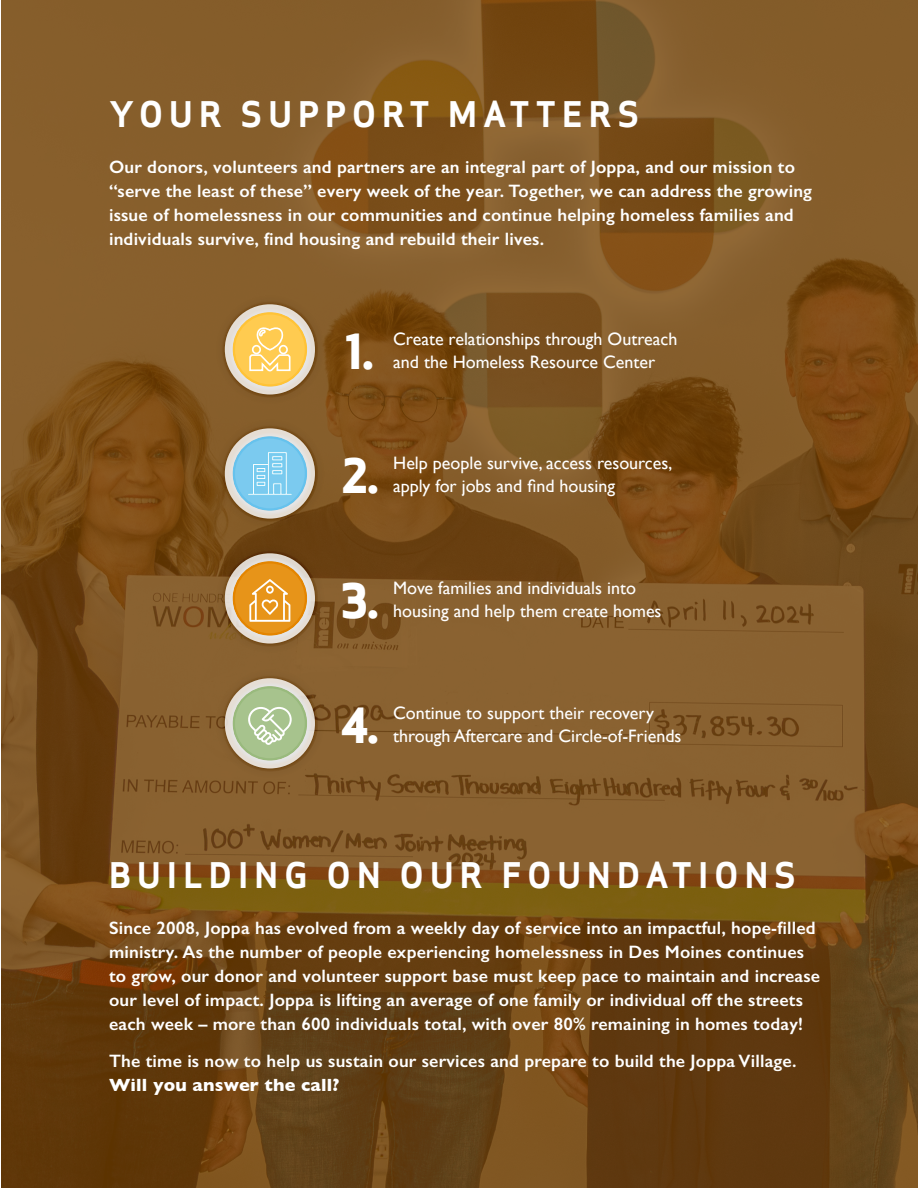
<style>
.page{position:relative;width:918px;height:1188px;background:#fff}
.page>*{position:absolute;margin:0;border:0;box-sizing:border-box;transform-origin:0 0}
.Body_Copy{font:46.2px "Apex Sans H Extra Bold Caps";color:#fff}
.t1{font:700 34.5px "Apex Sans";letter-spacing:.18em;color:#fff}
.t2{font:600 18px/24px "Gill Sans";letter-spacing:.01em;color:#fff}
.t3{font:18px "Gill Sans";color:#fff}
.s1{font-weight:700}
</style>
<div class="page">
<img style="left:2px;top:0;width:916px;height:1188px">
<div style="left:215px;top:295px;width:110px;height:109px;background:#855d2b;border-radius:50%"></div>
<svg style="left:221px;top:301px;width:97px;height:97px"></svg>
<svg style="left:215px;top:419px;width:110px;height:109px"></svg>
<svg style="left:215px;top:544px;width:110px;height:109px"></svg>
<svg style="left:215px;top:669px;width:110px;height:109px"></svg>
<svg style="left:221px;top:425px;width:97px;height:97px;background:#95a9a7"></svg>
<svg style="left:221px;top:550px;width:97px;height:97px;background:#c2914d"></svg>
<svg style="left:221px;top:675px;width:97px;height:97px;background:#acaa82"></svg>
<p class="t1" style="left:109px;top:92px;width:531px">YOUR SUPPORT MATTERS</p>
<p class="t2" style="left:109px;top:155px;width:705px">Our donors, volunteers and partners are an integral part of Joppa, and our mission to “serve the least of these” every week of the year. Together, we can address the growing issue of homelessness in our communities and continue helping homeless families and individuals survive, find housing and rebuild their lives.</p>
<p class="Body_Copy" style="left:346px;top:322px;width:30px">1.</p>
<p class="t3" style="left:393px;top:328px;width:286px">Create relationships through Outreach</p>
<p class="t3" style="left:393px;top:351px;width:264px">and the Homeless Resource Center</p>
<p class="Body_Copy" style="left:341px;top:446px;width:39px">2.</p>
<p class="t3" style="left:393px;top:452px;width:281px">Help people survive, access resources,</p>
<p class="t3" style="left:393px;top:475px;width:223px">apply for jobs and find housing</p>
<p class="Body_Copy" style="left:341px;top:571px;width:39px">3.</p>
<p class="t3" style="left:393px;top:577px;width:244px">Move families and individuals into</p>
<p class="t3" style="left:393px;top:600px;width:270px">housing and help them create homes</p>
<p class="Body_Copy" style="left:341px;top:696px;width:39px">4.</p>
<p class="t3" style="left:393px;top:702px;width:262px">Continue to support their recovery</p>
<p class="t3" style="left:393px;top:725px;width:290px">through Aftercare and Circle-of-Friends</p>
<p class="t1" style="left:109px;top:853px;width:688px">BUILDING ON OUR FOUNDATIONS</p>
<p class="t2" style="left:109px;top:916px;width:713px">Since 2008, Joppa has evolved from a weekly day of service into an impactful, hope-filled ministry. As the number of people experiencing homelessness in Des Moines continues to grow, our donor and volunteer support base must keep pace to maintain and increase our level of impact. Joppa is lifting an average of one family or individual off the streets each week – more than 600 individuals total, with over 80% remaining in homes today!</p>
<p class="t2" style="left:109px;top:1049px;width:689px">The time is now to help us sustain our services and prepare to build the Joppa Village.<br><span class="s1">Will you answer the call?</span></p>
</div>
